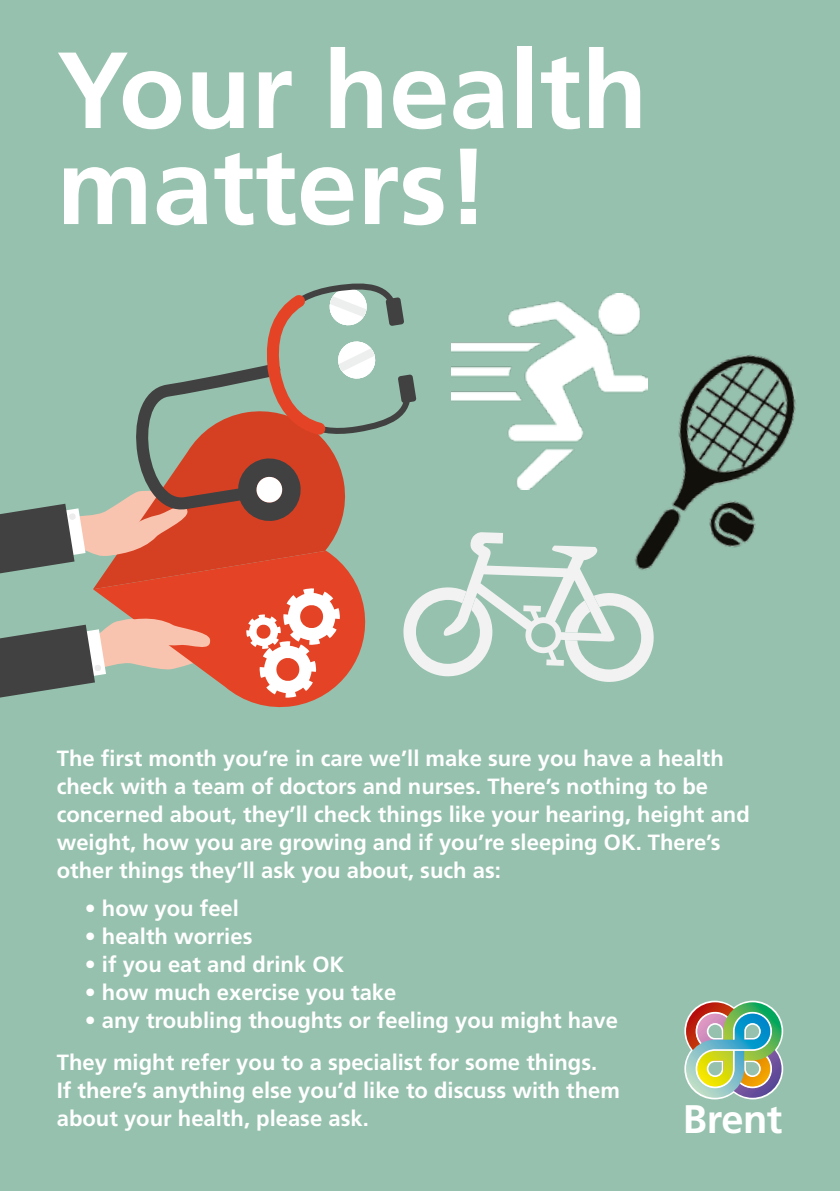
<style>
.page{position:relative;width:840px;height:1191px;background:#fff}
.page>*{position:absolute;margin:0;border:0;box-sizing:border-box;transform-origin:0 0}
.t1{font:700 108px/96px "Frutiger";color:#fff}
.t2{font:700 39.8px "Frutiger";letter-spacing:-.015em;color:#fff}
.t3{font:700 22px/28px "Frutiger";color:#fff}
</style>
<div class="page">
<div style="left:0;top:0;width:839px;height:1191px;background:#96c1ae"></div>
<img style="left:684px;top:1000px;width:98px;height:99px">
<svg style="left:0;top:283px;width:654px;height:435px"></svg>
<img style="left:451px;top:293px;width:195px;height:196px">
<img style="left:595px;top:343px;width:231px;height:231px">
<h1 class="t1" style="left:57px;top:41px;width:592px">Your health matters!</h1>
<p class="t3" style="left:57px;top:744px;width:694px">The first month you’re in care we’ll make sure you have a health check with a team of doctors and nurses. There’s nothing to be concerned about, they’ll check things like your hearing, height and weight, how you are growing and if you’re sleeping OK. There’s other things they’ll ask you about, such as:</p>
<p class="t3" style="left:85px;top:894px;width:156px">• how you feel</p>
<p class="t3" style="left:85px;top:922px;width:169px">• health worries</p>
<p class="t3" style="left:85px;top:950px;width:261px">• if you eat and drink OK</p>
<p class="t3" style="left:85px;top:978px;width:313px">• how much exercise you take</p>
<p class="t3" style="left:57px;top:999px;width:562px;line-height:42px;text-indent:28px">• any troubling thoughts or feeling you might have<br>They might refer you to a specialist for some things.</p>
<p class="t3" style="left:57px;top:1076px;width:564px">If there’s anything else you’d like to discuss with them about your health, please ask.</p>
<h2 class="t2" style="left:682px;top:1095px;width:101px">Brent</h2>
</div>
